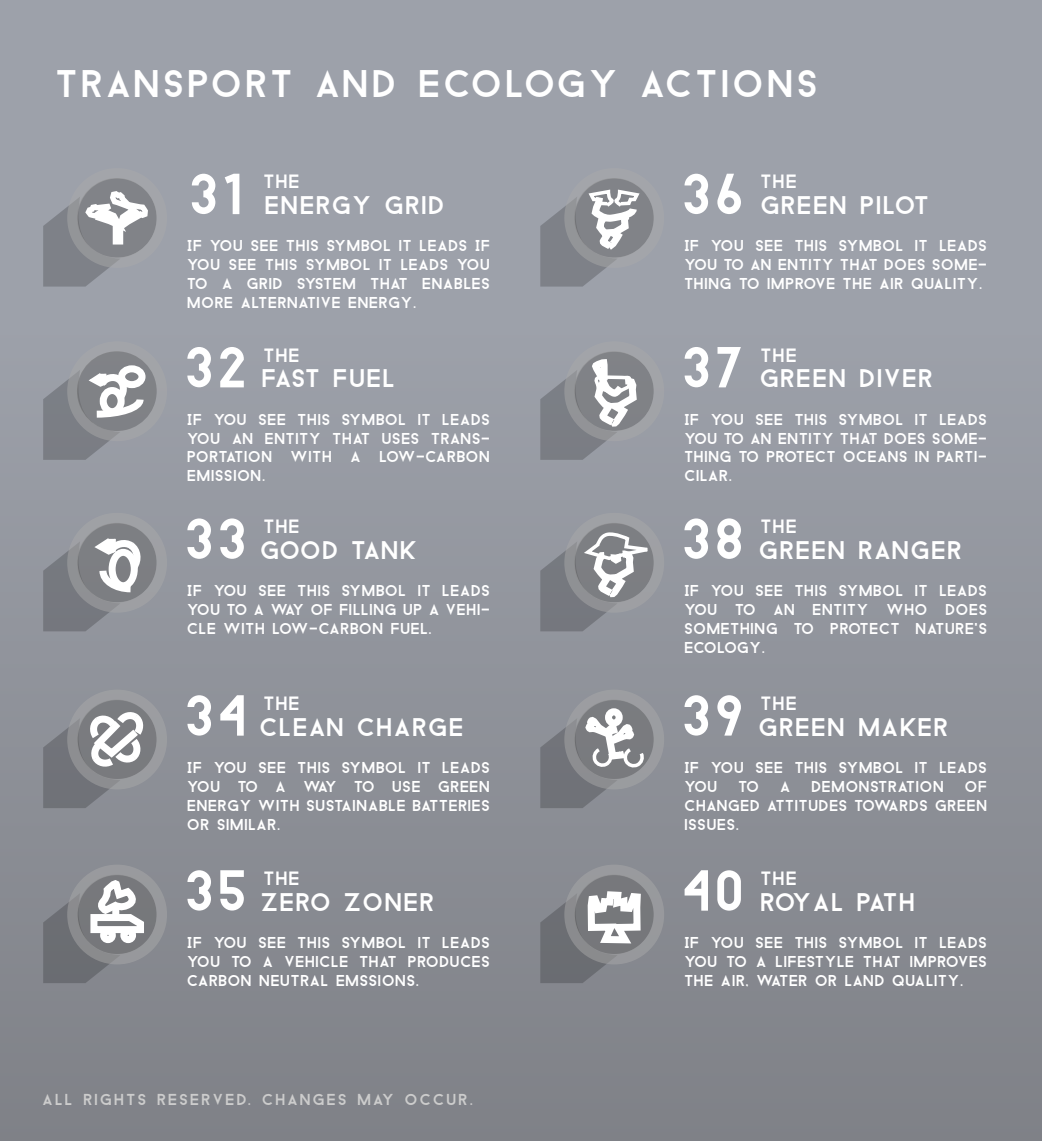
<style>
.page{position:relative;width:1042px;height:1141px;background:#9da1aa}
.page>*{position:absolute;margin:0;border:0;box-sizing:border-box;transform-origin:0 0}
.t1{font:57.75px "Baron Neue";letter-spacing:.02em;color:#fff}
.t2{font:38.5px "Baron Neue";letter-spacing:.05em;color:#fff}
.t3{font:25.55px "Baron Neue";letter-spacing:.02em;color:#fff}
.t4{font:25.55px "Baron Neue";letter-spacing:-.035em;color:#fff}
.t5{font:25.55px "Baron Neue";letter-spacing:-.01em;color:#fff}
.t6{font:25.55px "Baron Neue";letter-spacing:-.02em;color:#fff}
.t7{font:19.25px "Baron Neue";letter-spacing:.02em;color:#fff}
.t8{font:15.92px "Baron Neue";letter-spacing:.1em;color:#ccc}
.t9{font:15.75px/18.9px "Baron Neue";color:#fff;text-align:justify}
</style>
<div class="page">
<div style="left:0;top:321px;width:1042px;height:820px;background:linear-gradient(to bottom,#9da1aa,#7f8187)"></div>
<svg style="left:77px;top:178px;width:80px;height:80px"></svg>
<div style="left:67px;top:168px;width:100px;height:100px;border:10px solid #aaa;border-radius:50%"></div>
<div style="left:574px;top:178px;width:80px;height:80px;background:#818388;border-radius:50%"></div>
<div style="left:564px;top:168px;width:100px;height:100px;border:10px solid #aaa;border-radius:50%"></div>
<div style="left:67px;top:341px;width:100px;height:100px;border:10px solid #aaa;border-radius:50%"></div>
<svg style="left:574px;top:351px;width:80px;height:80px"></svg>
<div style="left:564px;top:341px;width:100px;height:100px;border:10px solid #aaa;border-radius:50%"></div>
<div style="left:77px;top:523px;width:80px;height:80px;background:#7d7f83;border-radius:50%"></div>
<div style="left:77px;top:351px;width:80px;height:80px;background:#818287;border-radius:50%"></div>
<div style="left:67px;top:513px;width:100px;height:100px;border:10px solid #aaa;border-radius:50%"></div>
<div style="left:77px;top:700px;width:80px;height:79px;background:#7a7b7f;border-radius:50%"></div>
<div style="left:67px;top:690px;width:100px;height:99px;border:10px solid #aaa;border-radius:50%"></div>
<div style="left:574px;top:700px;width:80px;height:79px;background:#7a7c80;border-radius:50%"></div>
<div style="left:564px;top:690px;width:100px;height:99px;border:10px solid #aaa;border-radius:50%"></div>
<div style="left:77px;top:875px;width:80px;height:79px;background:#77787b;border-radius:50%"></div>
<div style="left:67px;top:865px;width:100px;height:99px;border:10px solid #aaa;border-radius:50%"></div>
<div style="left:574px;top:875px;width:80px;height:79px;background:#77787c;border-radius:50%"></div>
<div style="left:564px;top:865px;width:100px;height:99px;border:10px solid #aaa;border-radius:50%"></div>
<svg style="left:43px;top:369px;width:104px;height:91px"></svg>
<div style="left:100px;top:387px;width:25px;height:28px;border:7px solid #fff;border-radius:50%"></div>
<div style="left:118px;top:365px;width:27px;height:23px;border:7px solid #fff;border-radius:50%"></div>
<svg style="left:43px;top:536px;width:98px;height:95px"></svg>
<div style="left:109px;top:549px;width:29px;height:40px;border:7px solid #fff;border-radius:50%"></div>
<svg style="left:43px;top:881px;width:104px;height:102px"></svg>
<div style="left:112px;top:908px;width:7px;height:13px;background:#fff"></div>
<svg style="left:540px;top:888px;width:104px;height:95px"></svg>
<div style="left:605px;top:708px;width:18px;height:19px;border:7px solid #fff;border-radius:50%"></div>
<svg style="left:540px;top:496px;width:128px;height:135px"></svg>
<svg style="left:540px;top:714px;width:106px;height:94px"></svg>
<svg style="left:540px;top:189px;width:102px;height:98px"></svg>
<svg style="left:540px;top:359px;width:100px;height:101px"></svg>
<svg style="left:43px;top:707px;width:102px;height:101px"></svg>
<svg style="left:43px;top:188px;width:109px;height:99px"></svg>
<h2 class="t2" style="left:57px;top:61px;width:765px">TRANSPORT AND ECOLOGY ACTIONS</h2>
<h1 class="t1" style="left:192px;top:161px;width:57px">31</h1>
<p class="t7" style="left:264px;top:171px;width:38px">THE</p>
<h3 class="t3" style="left:266px;top:191px;width:182px">ENERGY GRID</h3>
<h1 class="t1" style="left:684px;top:161px;width:66px">36</h1>
<p class="t7" style="left:761px;top:171px;width:38px">THE</p>
<h3 class="t3" style="left:762px;top:191px;width:171px">GREEN PILOT</h3>
<p class="t9" style="left:188px;top:237px;width:305px">IF YOU SEE THIS SYMBOL IT LEADS IF YOU SEE THIS SYMBOL IT LEADS YOU TO A GRID SYSTEM THAT ENABLES MORE ALTERNATIVE ENERGY.</p>
<p class="t9" style="left:685px;top:237px;width:305px">IF YOU SEE THIS SYMBOL IT LEADS YOU TO AN ENTITY THAT DOES SOME-THING TO IMPROVE THE AIR QUALITY.</p>
<h1 class="t1" style="left:187px;top:334px;width:66px">32</h1>
<p class="t7" style="left:264px;top:344px;width:38px">THE</p>
<h3 class="t5" style="left:263px;top:364px;width:136px">FAST FUEL</h3>
<h1 class="t1" style="left:684px;top:334px;width:66px">37</h1>
<p class="t7" style="left:761px;top:344px;width:38px">THE</p>
<h3 class="t3" style="left:761px;top:364px;width:175px">GREEN DIVER</h3>
<p class="t9" style="left:188px;top:410px;width:305px">IF YOU SEE THIS SYMBOL IT LEADS YOU AN ENTITY THAT USES TRANS-PORTATION WITH A LOW-CARBON EMISSION.</p>
<p class="t9" style="left:685px;top:410px;width:305px">IF YOU SEE THIS SYMBOL IT LEADS YOU TO AN ENTITY THAT DOES SOME-THING TO PROTECT OCEANS IN PARTI-CILAR.</p>
<h1 class="t1" style="left:187px;top:506px;width:66px">33</h1>
<p class="t7" style="left:264px;top:515px;width:38px">THE</p>
<h3 class="t6" style="left:261px;top:535px;width:159px">GOOD TANK</h3>
<h1 class="t1" style="left:684px;top:506px;width:66px">38</h1>
<p class="t7" style="left:761px;top:515px;width:38px">THE</p>
<h3 class="t3" style="left:760px;top:535px;width:205px">GREEN RANGER</h3>
<p class="t9" style="left:188px;top:582px;width:305px">IF YOU SEE THIS SYMBOL IT LEADS YOU TO A WAY OF FILLING UP A VEHI-CLE WITH LOW-CARBON FUEL.</p>
<p class="t9" style="left:685px;top:582px;width:305px">IF YOU SEE THIS SYMBOL IT LEADS YOU TO AN ENTITY WHO DOES SOMETHING TO PROTECT NATURE'S ECOLOGY.</p>
<h1 class="t1" style="left:187px;top:682px;width:66px">34</h1>
<p class="t7" style="left:264px;top:692px;width:38px">THE</p>
<h3 class="t3" style="left:261px;top:712px;width:206px">CLEAN CHARGE</h3>
<h1 class="t1" style="left:684px;top:682px;width:66px">39</h1>
<p class="t7" style="left:761px;top:692px;width:38px">THE</p>
<h3 class="t3" style="left:760px;top:712px;width:192px">GREEN MAKER</h3>
<p class="t9" style="left:188px;top:758px;width:305px">IF YOU SEE THIS SYMBOL IT LEADS YOU TO A WAY TO USE GREEN ENERGY WITH SUSTAINABLE BATTERIES OR SIMILAR.</p>
<p class="t9" style="left:685px;top:758px;width:305px">IF YOU SEE THIS SYMBOL IT LEADS<br>YOU</p>
<p class="t9" style="left:739px;top:777px;width:23px">TO</p>
<p class="t9" style="left:781px;top:777px;width:13px">A</p>
<p class="t9" style="left:812px;top:777px;width:134px">DEMONSTRATION</p>
<p class="t9" style="left:685px;top:777px;width:305px;text-indent:280px">OF CHANGED ATTITUDES TOWARDS GREEN ISSUES.</p>
<h1 class="t1" style="left:187px;top:857px;width:66px">35</h1>
<p class="t7" style="left:264px;top:867px;width:38px">THE</p>
<h3 class="t3" style="left:262px;top:887px;width:176px">ZERO ZONER</h3>
<h1 class="t1" style="left:684px;top:857px;width:66px">40</h1>
<p class="t7" style="left:761px;top:867px;width:38px">THE</p>
<h3 class="t4" style="left:761px;top:887px;width:157px">ROYAL PATH</h3>
<p class="t9" style="left:188px;top:933px;width:305px">IF YOU SEE THIS SYMBOL IT LEADS YOU TO A VEHICLE THAT PRODUCES CARBON NEUTRAL EMSSIONS.</p>
<p class="t9" style="left:685px;top:933px;width:305px">IF YOU SEE THIS SYMBOL IT LEADS YOU TO A LIFESTYLE THAT IMPROVES THE AIR, WATER OR LAND QUALITY.</p>
<p class="t8" style="left:43px;top:1090px;width:433px">ALL RIGHTS RESERVED. CHANGES MAY OCCUR.</p>
</div>
